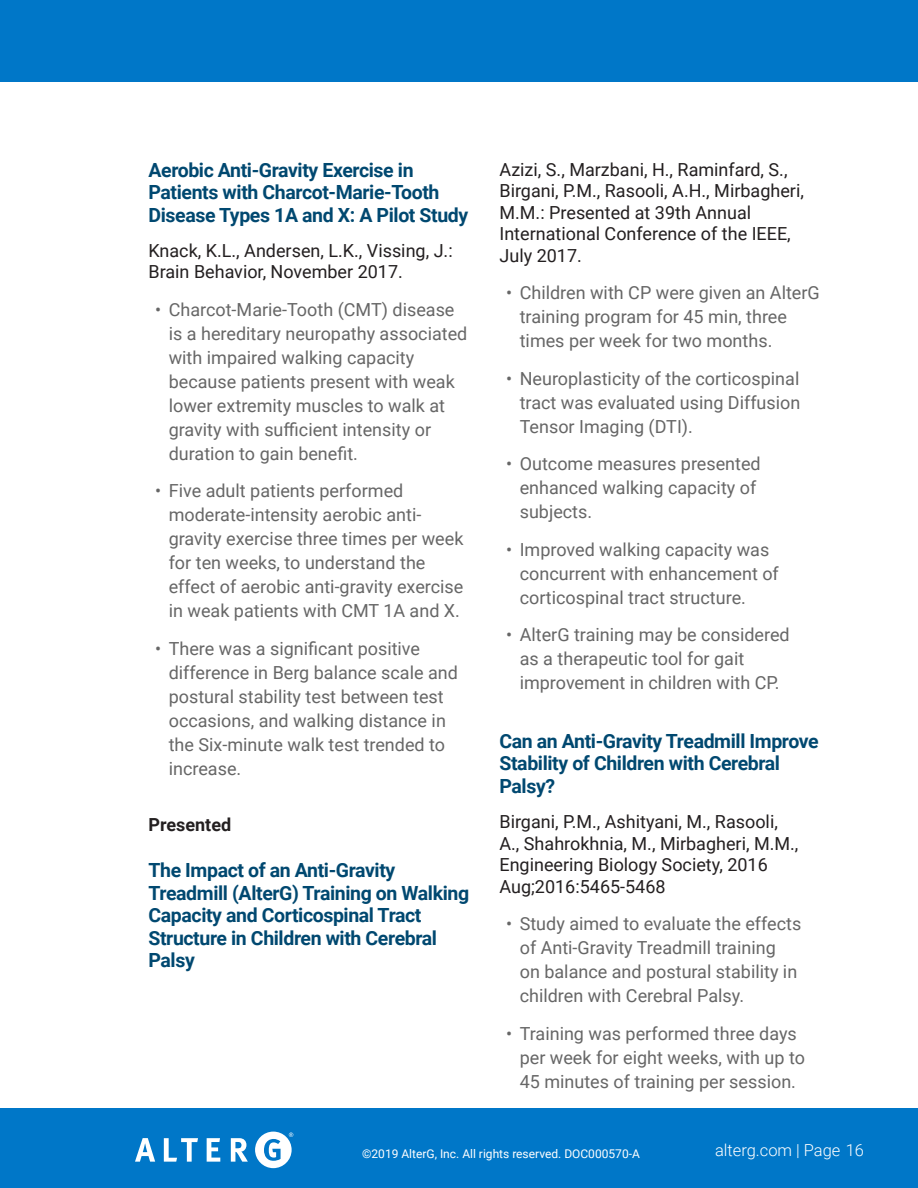
<style>
.page{position:relative;width:918px;height:1188px;background:#fff}
.page>*{position:absolute;margin:0;border:0;box-sizing:border-box;transform-origin:0 0}
.blue_heaeder{font:700 19.5px/22.5px "Roboto";letter-spacing:-.02em;color:#004870}
.t1{font:18px/24px "Roboto";color:#666}
.t2{font:18px/21.6px "Roboto";color:#231f20}
.bold_normal{font:700 18px "Roboto";color:#231f20}
.t3{font:300 16.5px "Roboto";color:#fff}
.t4{font:12px "Roboto";color:#fff}
</style>
<div class="page">
<div style="left:0;top:1108px;width:918px;height:80px;background:#0077c8"></div>
<svg style="left:135px;top:1138px;width:20px;height:24px"></svg>
<svg style="left:164px;top:1138px;width:34px;height:24px"></svg>
<svg style="left:207px;top:1138px;width:13px;height:24px"></svg>
<svg style="left:231px;top:1138px;width:17px;height:24px"></svg>
<svg style="left:255px;top:1132px;width:38px;height:36px"></svg>
<div style="left:0;top:0;width:918px;height:82px;background:#0077c8"></div>
<p class="blue_heaeder" style="left:148px;top:158px;width:321px">Aerobic Anti-Gravity Exercise in<br>Patients with Charcot-Marie-Tooth<br>Disease Types 1A and X: A Pilot Study</p>
<p class="t2" style="left:148px;top:239px;width:306px">Knack, K.L., Andersen, L.K., Vissing, J.:<br>Brain Behavior, November 2017.</p>
<p class="t1" style="left:169px;top:297px;width:300px;text-indent:-14px">• Charcot-Marie-Tooth (CMT) disease is a hereditary neuropathy associated with impaired walking capacity because patients present with weak lower extremity muscles to walk at gravity with sufficient intensity or duration to gain benefit.</p>
<p class="t1" style="left:169px;top:478px;width:296px;text-indent:-14px">• Five adult patients performed moderate-intensity aerobic anti&shy;gravity exercise three times per week for ten weeks, to understand the effect of aerobic anti-gravity exercise in weak patients with CMT 1A and X.</p>
<p class="t1" style="left:169px;top:636px;width:291px;text-indent:-14px">• There was a significant positive difference in Berg balance scale and postural stability test between test occasions, and walking distance in the Six-minute walk test trended to increase.</p>
<p class="bold_normal" style="left:148px;top:812px;width:84px">Presented</p>
<p class="blue_heaeder" style="left:148px;top:859px;width:322px">The Impact of an Anti-Gravity<br>Treadmill (AlterG) Training on Walking<br>Capacity and Corticospinal Tract<br>Structure in Children with Cerebral<br>Palsy</p>
<p class="t2" style="left:500px;top:158px;width:306px">Azizi, S., Marzbani, H., Raminfard, S.,<br>Birgani, P.M., Rasooli, A.H., Mirbagheri,<br>M.M.: Presented at 39th Annual<br>International Conference of the IEEE,<br>July 2017.</p>
<p class="t1" style="left:520px;top:280px;width:302px;text-indent:-14px">• Children with CP were given an AlterG training program for 45 min, three times per week for two months.</p>
<p class="t1" style="left:520px;top:366px;width:282px;text-align:justify;text-indent:-14px">• Neuroplasticity of the corticospinal tract was evaluated using Diffusion Tensor Imaging (DTI).</p>
<p class="t1" style="left:520px;top:451px;width:243px;text-indent:-14px">• Outcome measures presented enhanced walking capacity of subjects.</p>
<p class="t1" style="left:520px;top:537px;width:261px;text-indent:-14px">• Improved walking capacity was concurrent with enhancement of corticospinal tract structure.</p>
<p class="t1" style="left:520px;top:622px;width:271px;text-indent:-14px">• AlterG training may be considered as a therapeutic tool for gait improvement in children with CP.</p>
<p class="blue_heaeder" style="left:500px;top:729px;width:321px">Can an Anti-Gravity Treadmill Improve<br>Stability of Children with Cerebral<br>Palsy?</p>
<p class="t2" style="left:500px;top:810px;width:301px">Birgani, P.M., Ashityani, M., Rasooli, A., Shahrokhnia, M., Mirbagheri, M.M., Engineering Biology Society, 2016<br>Aug;2016:5465-5468</p>
<p class="t1" style="left:520px;top:911px;width:283px;text-indent:-14px">• Study aimed to evaluate the effects of Anti-Gravity Treadmill training<br>on balance and postural stability in children with Cerebral Palsy.</p>
<p class="t1" style="left:520px;top:1021px;width:287px;text-indent:-14px">• Training was performed three days per week for eight weeks, with up to<br>45 minutes of training per session.</p>
<p class="t4" style="left:362px;top:1146px;width:279px">©2019 AlterG, Inc. All rights reserved. DOC000570-A</p>
<p class="t3" style="left:715px;top:1138px;width:150px">alterg.com | Page 16</p>
</div>
